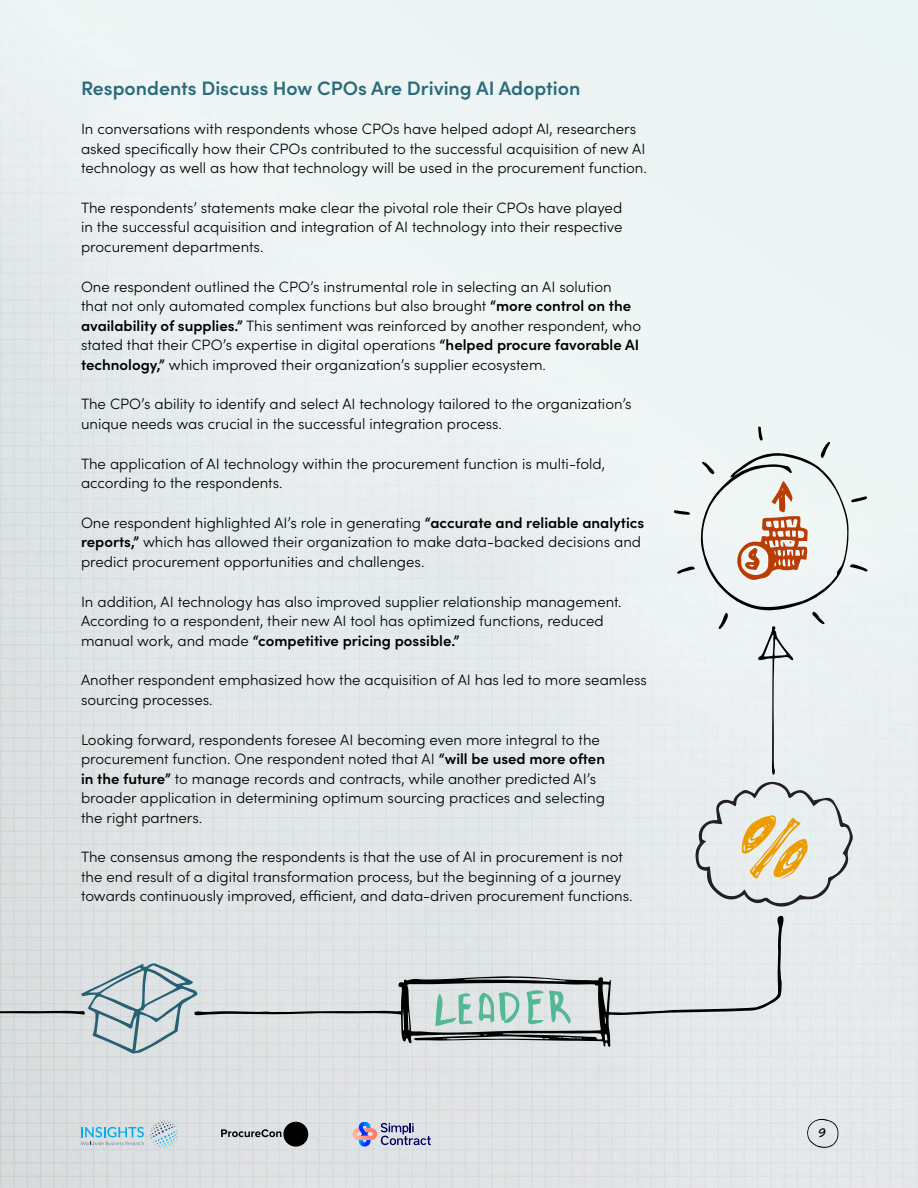
<style>
.page{position:relative;width:918px;height:1188px;background:#fff}
.page>*{position:absolute;margin:0;border:0;box-sizing:border-box;transform-origin:0 0}
.t1{font:600 19.5px "Sofia Pro";color:#2b6b7a}
.t2{font:300 15px/19.5px "Sofia Pro";color:#000}
.t3{font:12px "P22 Kaz Pro";color:#000}
.s1{font-weight:600}
</style>
<div class="page">
<img style="left:0;top:0;width:918px;height:1188px">
<svg style="left:807px;top:1119px;width:31px;height:29px"></svg>
<svg style="left:221px;top:1129px;width:60px;height:8px"></svg>
<div style="left:283px;top:1122px;width:25px;height:25px;background:#000;border-radius:50%"></div>
<svg style="left:150px;top:1120px;width:29px;height:29px"></svg>
<svg style="left:81px;top:1127px;width:63px;height:18px"></svg>
<svg style="left:352px;top:1121px;width:79px;height:26px;background:#b0afca"></svg>
<svg style="left:0;top:915px;width:784px;height:139px;background:#d1d7d8"></svg>
<svg style="left:674px;top:426px;width:195px;height:350px"></svg>
<svg style="left:695px;top:782px;width:159px;height:127px;background:#dad7cb"></svg>
<h1 class="t1" style="left:81px;top:73px;width:501px">Respondents Discuss How CPOs Are Driving AI Adoption</h1>
<p class="t2" style="left:81px;top:118px;width:567px">In conversations with respondents whose CPOs have helped adopt AI, researchers asked specifically how their CPOs contributed to the successful acquisition of new AI technology as well as how that technology will be used in the procurement function.</p>
<p class="t2" style="left:81px;top:197px;width:543px;text-align:justify">The respondents’ statements make clear the pivotal role their CPOs have played in the successful acquisition and integration of AI technology into their respective procurement departments.</p>
<p class="t2" style="left:81px;top:276px;width:562px">One respondent outlined the CPO’s instrumental role in selecting an AI solution that not only automated complex functions but also brought <span class="s1">“more control on the availability of supplies.”</span> This sentiment was reinforced by another respondent, who stated that their CPO’s expertise in digital operations <span class="s1">“helped procure favorable AI technology,”</span> which improved their organization’s supplier ecosystem.</p>
<p class="t2" style="left:81px;top:393px;width:552px">The CPO’s ability to identify and select AI technology tailored to the organization’s unique needs was crucial in the successful integration process.</p>
<p class="t2" style="left:81px;top:453px;width:526px">The application of AI technology within the procurement function is multi-fold, according to the respondents.</p>
<p class="t2" style="left:81px;top:512px;width:565px">One respondent highlighted AI’s role in generating <span class="s1">“accurate and reliable analytics reports,”</span> which has allowed their organization to make data-backed decisions and predict procurement opportunities and challenges.</p>
<p class="t2" style="left:81px;top:591px;width:542px">In addition, AI technology has also improved supplier relationship management.<br>According to a respondent, their new AI tool has optimized functions, reduced manual work, and made <span class="s1">“competitive pricing possible.”</span></p>
<p class="t2" style="left:81px;top:669px;width:568px">Another respondent emphasized how the acquisition of AI has led to more seamless sourcing processes.</p>
<p class="t2" style="left:81px;top:729px;width:526px">Looking forward, respondents foresee AI becoming even more integral to the procurement function. One respondent noted that AI <span class="s1">“will be used more often in the future”</span> to manage records and contracts, while another predicted AI’s broader application in determining optimum sourcing practices and selecting the right partners.</p>
<p class="t2" style="left:81px;top:846px;width:553px">The consensus among the respondents is that the use of AI in procurement is not the end result of a digital transformation process, but the beginning of a journey towards continuously improved, efficient, and data-driven procurement functions.</p>
<p class="t3" style="left:819px;top:1124px;width:8px">9</p>
</div>
